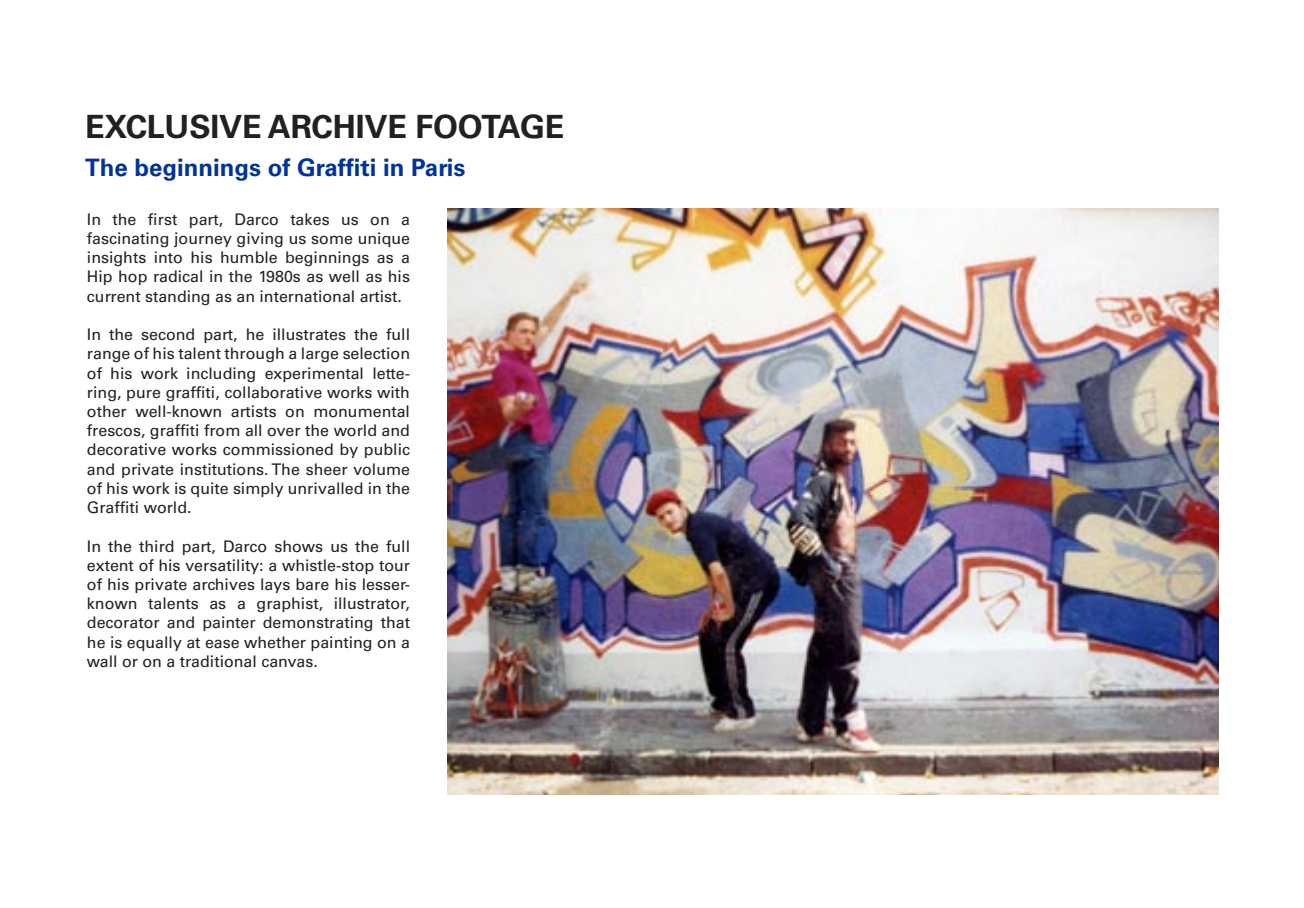
<style>
.page{position:relative;width:1304px;height:908px;background:#fff}
.page>*{position:absolute;margin:0;border:0;box-sizing:border-box;transform-origin:0 0}
.t1{font:700 32px "Univers";letter-spacing:-.005em;color:#212125}
.t2{font:700 24px "Univers";color:#039}
.t3{font:16px/19.2px "Univers";color:#212125;text-align:justify}
</style>
<div class="page">
<img style="left:448px;top:208px;width:771px;height:586px">
<p class="t1" style="left:85px;top:107px;width:481px">EXCLUSIVE ARCHIVE FOOTAGE</p>
<p class="t2" style="left:85px;top:153px;width:382px">The beginnings of Graffiti in Paris</p>
<p class="t3" style="left:87px;top:209px;width:325px">In the first part, Darco takes us on a fascinating journey giving us some unique insights into his humble beginnings as a Hip hop radical in the 1980s as well as his current standing as an international artist.</p>
<p class="t3" style="left:87px;top:325px;width:325px">In the second part, he illustrates the full range of his talent through a large selection of his work including experimental lette&shy;ring, pure graffiti, collaborative works with other well-known artists on monumental frescos, graffiti from all over the world and decorative works commissioned by public and private institutions. The sheer volume of his work is quite simply unrivalled in the Graffiti world.</p>
<p class="t3" style="left:87px;top:536px;width:325px">In the third part, Darco shows us the full extent of his versatility: a whistle-stop tour of his private archives lays bare his lesser&shy;known talents as a graphist, illustrator, decorator and painter demonstrating that he is equally at ease whether painting on a wall or on a traditional canvas.</p>
</div>
